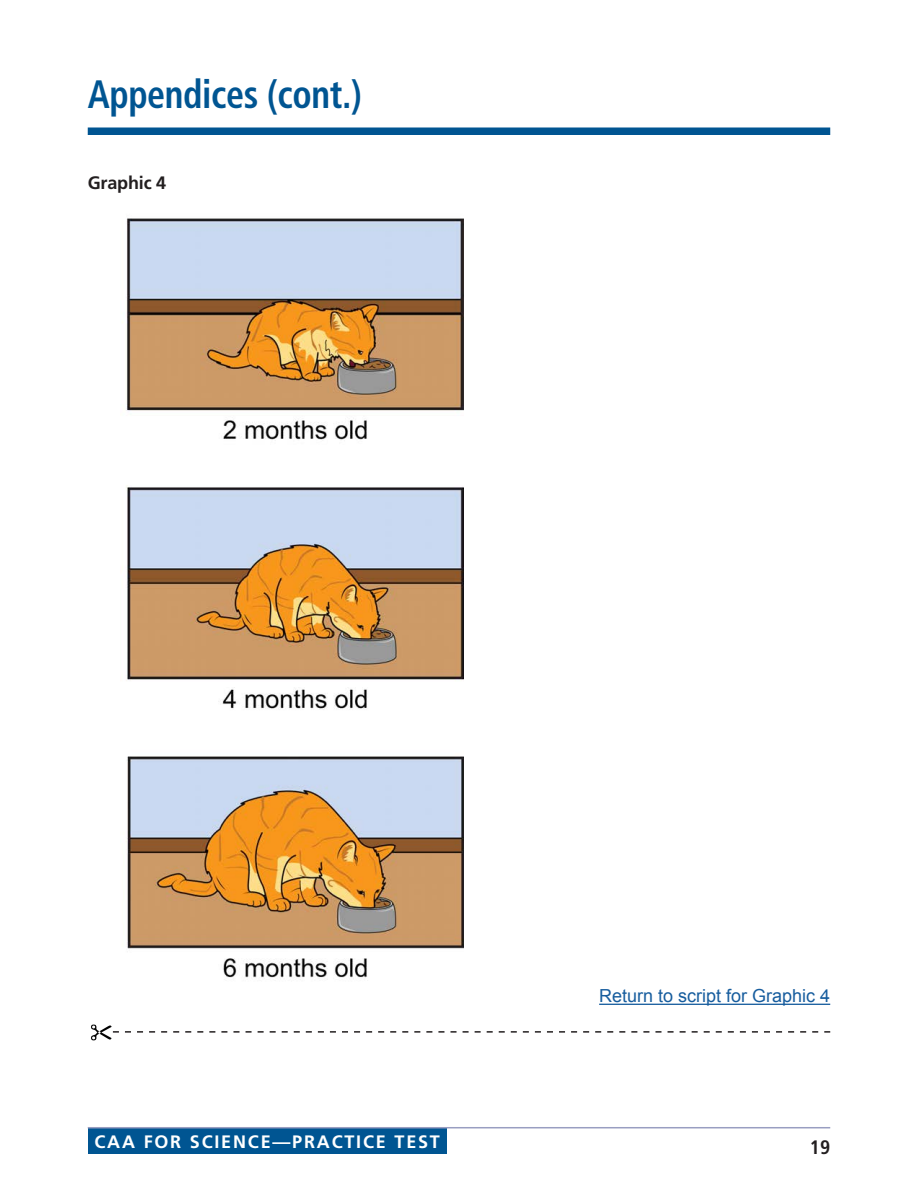
<style>
.page{position:relative;width:918px;height:1188px;background:#fff}
.page>*{position:absolute;margin:0;border:0;box-sizing:border-box;transform-origin:0 0}
.t1{font:700 condensed 39.6px "Frutiger LT Std";letter-spacing:-.01em;color:#005592;scale:.91 1}
.t2{font:700 condensed 19.5px "Frutiger LT Std";color:#231f20}
.t3{font:700 18px "Frutiger LT Std";letter-spacing:.1em;color:#fff}
.ACTION_text_Arial{font:18px "Arial";color:#175d9e}
.Body_Text{font:700 18px "Frutiger LT Std";letter-spacing:-.01em;color:#231f20}
</style>
<div class="page">
<div style="left:88px;top:1127px;width:359px;height:27px;background:#005592"></div>
<hr style="left:88px;top:1127px;width:742px;height:1px;background:#999ec1">
<div style="left:88px;top:128px;width:742px;height:7px;background:#005592"></div>
<img style="left:122px;top:218px;width:341px;height:761px">
<svg style="left:113px;top:1031px;width:717px;height:2px"></svg>
<hr style="left:599px;top:1004px;width:231px;height:1px;background:#175d9e">
<img style="left:91px;top:1024px;width:22px;height:17px">
<h1 class="t1" style="left:88px;top:71px;width:303px">Appendices (cont.)</h1>
<p class="Body_Text" style="left:88px;top:172px;width:80px">Graphic 4</p>
<p class="ACTION_text_Arial" style="left:599px;top:984px;width:233px">Return to script for Graphic 4</p>
<p class="t3" style="left:94px;top:1131px;width:347px">CAA FOR SCIENCE—PRACTICE TEST</p>
<p class="t2" style="left:810px;top:1136px;width:22px">19</p>
</div>
